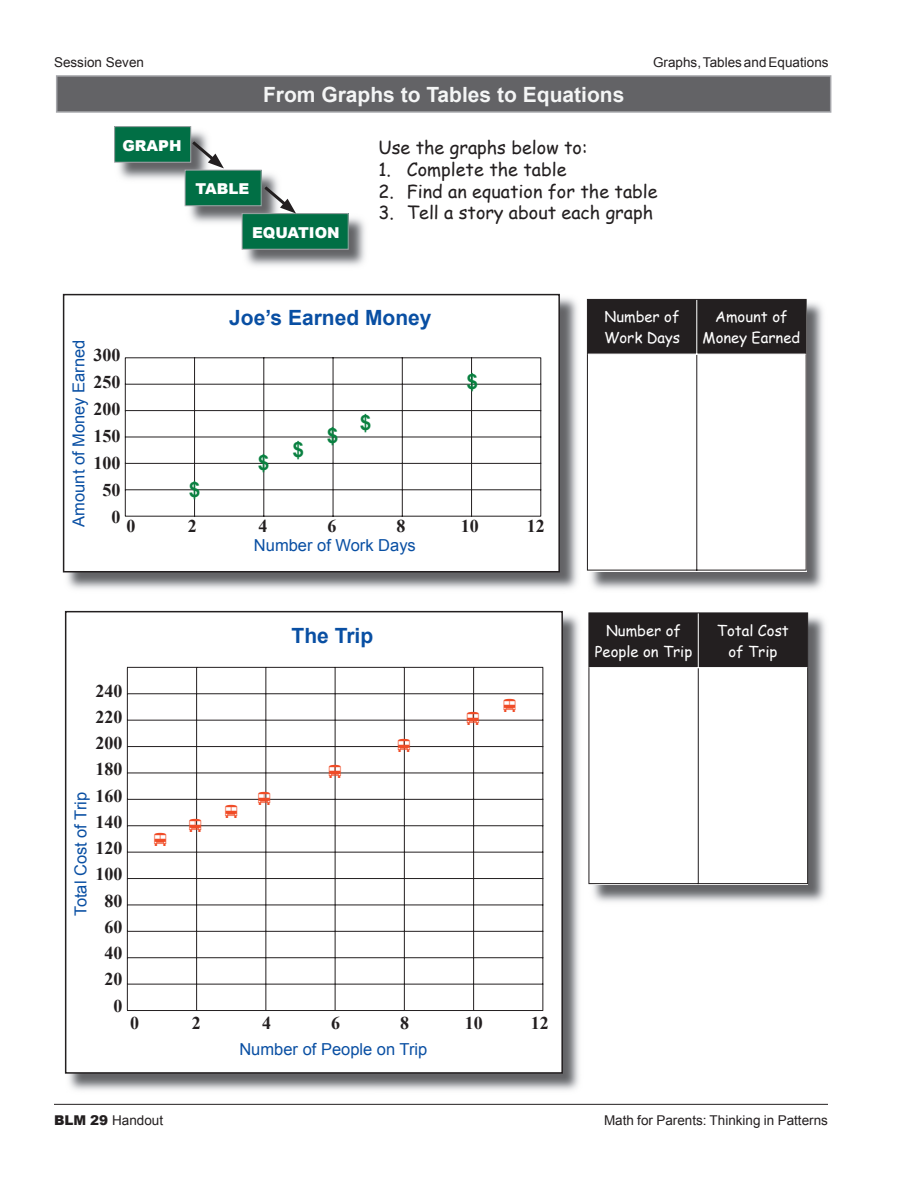
<style>
.page{position:relative;width:918px;height:1188px;background:#fff}
.page>*{position:absolute;margin:0;border:0;box-sizing:border-box;transform-origin:0 0}
.t1{font:700 21px "Arial";color:#f4f5f5}
.t2{font:700 21px "Arial";color:#094fa3}
.t3{font:700 21px "Arial";color:#0a8141}
.t4{font:18px "Comic Sans MS";color:#231f20}
.t5{font:700 18px/26.2px "Times New Roman";color:#231f20;text-align:right}
.t6{font:16.5px "Arial";color:#094fa3}
.t7{font:900 15px "Arial";color:#fff}
.t8{font:14.85px/21.3px "Comic Sans MS";color:#fff;text-align:center}
.t9{font:13.5px "Arial";color:#231f20}
.s1{font-weight:900}
</style>
<div class="page">
<hr style="left:54px;top:1104px;width:774px;height:1px;background:#231f20">
<div style="left:57px;top:76px;width:774px;height:36px;background:#636366"></div>
<hr style="left:56px;top:75px;width:775px;height:2px;background:#a5a6aa">
<hr style="left:56px;top:77px;width:1px;height:34px;background:#a5a6aa">
<hr style="left:830px;top:77px;width:1px;height:34px;background:#a5a6aa">
<hr style="left:56px;top:111px;width:775px;height:2px;background:#a5a6aa">
<img style="left:590px;top:302px;width:233px;height:288px">
<div style="left:587px;top:299px;width:220px;height:273px;background:#fff"></div>
<hr style="left:697px;top:299px;width:110px;height:1px;background:#231f20">
<hr style="left:806px;top:300px;width:1px;height:54px;background:#231f20">
<hr style="left:587px;top:354px;width:1px;height:216px;background:#231f20">
<hr style="left:696px;top:355px;width:1px;height:216px;background:#231f20">
<hr style="left:806px;top:354px;width:1px;height:216px;background:#231f20">
<hr style="left:587px;top:570px;width:109px;height:1px;background:#231f20">
<hr style="left:697px;top:570px;width:110px;height:1px;background:#231f20">
<div style="left:587px;top:299px;width:219px;height:56px;background:#231f20"></div>
<hr style="left:588px;top:354px;width:108px;height:1px;background:#fff">
<hr style="left:697px;top:354px;width:109px;height:1px;background:#fff">
<img style="left:593px;top:614px;width:233px;height:288px">
<div style="left:588px;top:612px;width:220px;height:273px;background:#fff"></div>
<hr style="left:588px;top:612px;width:110px;height:1px;background:#231f20">
<hr style="left:588px;top:613px;width:1px;height:55px;background:#231f20">
<hr style="left:698px;top:612px;width:110px;height:1px;background:#231f20">
<hr style="left:588px;top:668px;width:1px;height:215px;background:#231f20">
<hr style="left:698px;top:668px;width:1px;height:216px;background:#231f20">
<hr style="left:807px;top:668px;width:1px;height:215px;background:#231f20">
<hr style="left:588px;top:883px;width:110px;height:1px;background:#231f20">
<hr style="left:699px;top:883px;width:109px;height:1px;background:#231f20">
<div style="left:589px;top:613px;width:219px;height:55px;background:#231f20"></div>
<hr style="left:589px;top:667px;width:109px;height:1px;background:#fff">
<hr style="left:699px;top:667px;width:108px;height:1px;background:#fff">
<img style="left:63px;top:297px;width:515px;height:292px">
<div style="left:64px;top:295px;width:495px;height:277px;background:#fff"></div>
<div style="left:63px;top:294px;width:497px;height:278px;border:2px solid #231f20"></div>
<hr style="left:125px;top:357px;width:69px;height:1px;background:#231f20">
<hr style="left:195px;top:357px;width:68px;height:1px;background:#231f20">
<hr style="left:264px;top:357px;width:69px;height:1px;background:#231f20">
<hr style="left:333px;top:357px;width:69px;height:1px;background:#231f20">
<hr style="left:403px;top:357px;width:68px;height:1px;background:#231f20">
<hr style="left:472px;top:357px;width:69px;height:1px;background:#231f20">
<hr style="left:125px;top:384px;width:70px;height:1px;background:#231f20">
<hr style="left:195px;top:384px;width:69px;height:1px;background:#231f20">
<hr style="left:264px;top:384px;width:69px;height:1px;background:#231f20">
<hr style="left:333px;top:384px;width:70px;height:1px;background:#231f20">
<hr style="left:403px;top:384px;width:69px;height:1px;background:#231f20">
<hr style="left:472px;top:384px;width:69px;height:1px;background:#231f20">
<hr style="left:125px;top:410px;width:70px;height:1px;background:#231f20">
<hr style="left:195px;top:410px;width:69px;height:1px;background:#231f20">
<hr style="left:264px;top:410px;width:69px;height:1px;background:#231f20">
<hr style="left:333px;top:410px;width:70px;height:1px;background:#231f20">
<hr style="left:403px;top:410px;width:69px;height:1px;background:#231f20">
<hr style="left:472px;top:410px;width:69px;height:1px;background:#231f20">
<hr style="left:125px;top:437px;width:70px;height:1px;background:#231f20">
<hr style="left:195px;top:437px;width:69px;height:1px;background:#231f20">
<hr style="left:264px;top:437px;width:69px;height:1px;background:#231f20">
<hr style="left:333px;top:437px;width:70px;height:1px;background:#231f20">
<hr style="left:403px;top:437px;width:69px;height:1px;background:#231f20">
<hr style="left:472px;top:437px;width:69px;height:1px;background:#231f20">
<hr style="left:125px;top:463px;width:70px;height:1px;background:#231f20">
<hr style="left:195px;top:463px;width:69px;height:1px;background:#231f20">
<hr style="left:264px;top:463px;width:69px;height:1px;background:#231f20">
<hr style="left:333px;top:463px;width:70px;height:1px;background:#231f20">
<hr style="left:403px;top:463px;width:69px;height:1px;background:#231f20">
<hr style="left:472px;top:463px;width:69px;height:1px;background:#231f20">
<hr style="left:125px;top:489px;width:70px;height:1px;background:#231f20">
<svg style="left:125px;top:358px;width:1px;height:158px"></svg>
<hr style="left:195px;top:489px;width:69px;height:1px;background:#231f20">
<svg style="left:194px;top:357px;width:1px;height:160px"></svg>
<hr style="left:264px;top:489px;width:69px;height:1px;background:#231f20">
<svg style="left:263px;top:357px;width:1px;height:160px"></svg>
<hr style="left:333px;top:489px;width:70px;height:1px;background:#231f20">
<svg style="left:333px;top:358px;width:1px;height:158px"></svg>
<hr style="left:403px;top:489px;width:69px;height:1px;background:#231f20">
<svg style="left:402px;top:357px;width:1px;height:160px"></svg>
<hr style="left:472px;top:489px;width:69px;height:1px;background:#231f20">
<svg style="left:471px;top:357px;width:1px;height:160px"></svg>
<svg style="left:540px;top:358px;width:1px;height:158px"></svg>
<hr style="left:125px;top:516px;width:69px;height:1px;background:#231f20">
<hr style="left:195px;top:516px;width:68px;height:1px;background:#231f20">
<hr style="left:264px;top:516px;width:69px;height:1px;background:#231f20">
<hr style="left:333px;top:516px;width:69px;height:1px;background:#231f20">
<hr style="left:403px;top:516px;width:68px;height:1px;background:#231f20">
<hr style="left:472px;top:516px;width:69px;height:1px;background:#231f20">
<img style="left:68px;top:1074px;width:307px;height:17px">
<img style="left:375px;top:615px;width:204px;height:476px">
<div style="left:66px;top:612px;width:496px;height:461px;background:#fff"></div>
<div style="left:65px;top:611px;width:498px;height:463px;border:2px solid #231f20"></div>
<svg style="left:126px;top:666px;width:418px;height:345px"></svg>
<img style="left:115px;top:127px;width:96px;height:56px">
<div style="left:115px;top:127px;width:76px;height:35px;background:#016f45"></div>
<div style="left:114px;top:126px;width:77px;height:36px;border:1px solid #a5a6aa"></div>
<img style="left:185px;top:170px;width:93px;height:57px">
<div style="left:185px;top:170px;width:76px;height:36px;background:#016f45"></div>
<div style="left:185px;top:170px;width:76px;height:36px;border:1px solid #a5a6aa"></div>
<img style="left:242px;top:214px;width:123px;height:52px">
<div style="left:242px;top:214px;width:106px;height:35px;background:#016f45"></div>
<svg style="left:189px;top:138px;width:35px;height:30px"></svg>
<svg style="left:261px;top:183px;width:35px;height:31px"></svg>
<svg style="left:154px;top:833px;width:12px;height:13px"></svg>
<svg style="left:226px;top:805px;width:11px;height:13px"></svg>
<svg style="left:190px;top:818px;width:11px;height:14px"></svg>
<svg style="left:259px;top:791px;width:11px;height:14px"></svg>
<svg style="left:504px;top:699px;width:12px;height:13px"></svg>
<svg style="left:398px;top:739px;width:12px;height:13px"></svg>
<svg style="left:329px;top:764px;width:12px;height:14px"></svg>
<svg style="left:467px;top:712px;width:12px;height:13px"></svg>
<p class="t9" style="left:54px;top:53px;width:92px">Session Seven</p>
<p class="t9" style="left:653px;top:53px;width:177px">Graphs, Tables and Equations</p>
<p class="t1" style="left:263px;top:80px;width:363px">From Graphs to Tables to Equations</p>
<p class="t4" style="left:378px;top:135px;width:210px">Use the graphs below to:</p>
<p class="t4" style="left:378px;top:156px;width:190px">1. Complete the table</p>
<p class="t4" style="left:378px;top:178px;width:281px">2. Find an equation for the table</p>
<p class="t4" style="left:378px;top:199px;width:276px">3. Tell a story about each graph</p>
<p class="t7" style="left:122px;top:134px;width:61px">GRAPH</p>
<p class="t7" style="left:195px;top:178px;width:55px">TABLE</p>
<p class="t7" style="left:252px;top:221px;width:89px">EQUATION</p>
<p class="t2" style="left:229px;top:304px;width:204px">Joe’s Earned Money</p>
<p class="t6" style="left:68px;top:527px;width:189px;rotate:-90deg">Amount of Money Earned</p>
<p class="t5" style="left:93px;top:341px;width:29px;line-height:27px">300<br>250<br>200<br>150<br>100<br>50<br>0</p>
<p class="t3" style="left:466px;top:368px;width:13px">$</p>
<p class="t3" style="left:360px;top:409px;width:13px">$</p>
<p class="t3" style="left:327px;top:422px;width:13px">$</p>
<p class="t3" style="left:292px;top:436px;width:13px">$</p>
<p class="t3" style="left:258px;top:449px;width:13px">$</p>
<p class="t3" style="left:189px;top:476px;width:13px">$</p>
<p class="t5" style="left:126px;top:512px;width:10px">0</p>
<p class="t5" style="left:188px;top:512px;width:10px">2</p>
<p class="t5" style="left:258px;top:512px;width:10px">4</p>
<p class="t5" style="left:327px;top:512px;width:10px">6</p>
<p class="t5" style="left:396px;top:512px;width:10px">8</p>
<p class="t5" style="left:461px;top:512px;width:19px">10</p>
<p class="t5" style="left:527px;top:512px;width:19px">12</p>
<p class="t6" style="left:254px;top:534px;width:163px">Number of Work Days</p>
<p class="t2" style="left:292px;top:622px;width:83px">The Trip</p>
<p class="t5" style="left:95px;top:677px;width:29px">240<br>220<br>200<br>180<br>160<br>140<br>120<br>100<br>80<br>60<br>40<br>20<br>0</p>
<p class="t6" style="left:70px;top:916px;width:125px;rotate:-90deg">Total Cost of Trip</p>
<p class="t5" style="left:130px;top:1009px;width:10px">0</p>
<p class="t5" style="left:192px;top:1009px;width:10px">2</p>
<p class="t5" style="left:262px;top:1009px;width:10px">4</p>
<p class="t5" style="left:331px;top:1009px;width:10px">6</p>
<p class="t5" style="left:400px;top:1009px;width:10px">8</p>
<p class="t5" style="left:465px;top:1009px;width:19px">10</p>
<p class="t5" style="left:531px;top:1009px;width:19px">12</p>
<p class="t6" style="left:239px;top:1038px;width:190px">Number of People on Trip</p>
<p class="t8" style="left:604px;top:306px;width:78px;text-align:left">Number of<br>Work Days</p>
<p class="t8" style="left:703px;top:306px;width:99px">Amount of<br>Money Earned</p>
<p class="t8" style="left:595px;top:619px;width:99px">Number of<br>People on Trip</p>
<p class="t8" style="left:717px;top:619px;width:74px">Total Cost of Trip</p>
<p class="t9" style="left:54px;top:1112px;width:111px"><span class="s1">BLM 29</span> Handout</p>
<p class="t9" style="left:604px;top:1112px;width:225px">Math for Parents: Thinking in Patterns</p>
</div>
